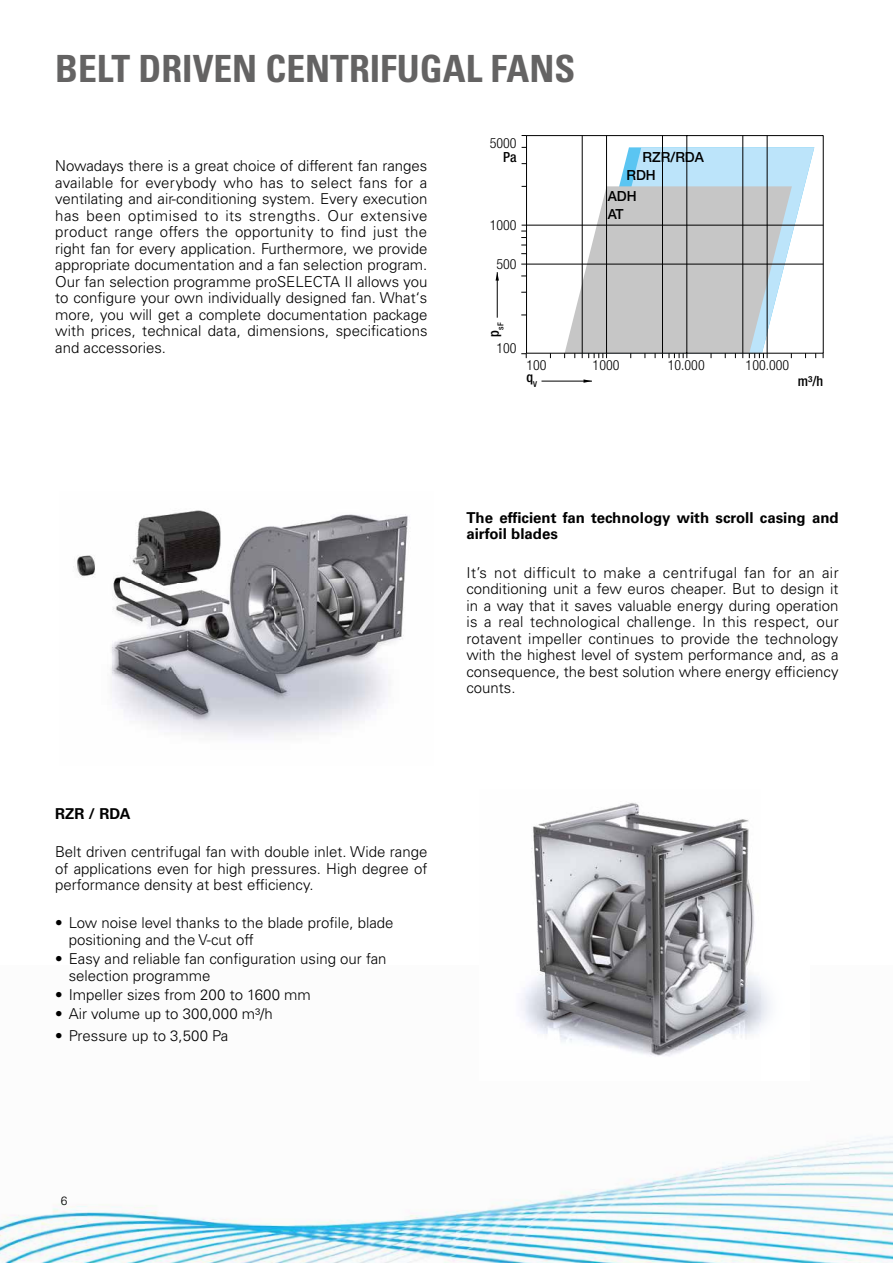
<style>
.page{position:relative;width:893px;height:1263px;background:#fff}
.page>*{position:absolute;margin:0;border:0;box-sizing:border-box;transform-origin:0 0}
.t1{font:700 condensed 37.5px "Univers LT Std";color:#646363}
.t2{font:300 15px/16.5px "Univers LT Std";color:#000;text-align:justify}
.t3{font:700 15px/16.5px "Univers LT Std";color:#000}
.t4{font:300 condensed 13.95px "Helvetica Neue";color:#000}
.t5{font:500 13.95px/17.4px "Helvetica Neue";color:#000}
.t6{font:500 condensed 13.95px "Helvetica Neue";color:#000}
.t7{font:300 12px "Univers LT Std";color:#000}
.t8{font:500 condensed 8.1px "Helvetica Neue";color:#000}
</style>
<div class="page">
<img style="left:0;top:1136px;width:893px;height:127px">
<img style="left:521px;top:802px;width:249px;height:254px">
<img style="left:533px;top:803px;width:99px;height:169px">
<svg style="left:607px;top:147px;width:207px;height:206px;fill:#bce4fa"></svg>
<hr style="left:526px;top:136px;width:1px;height:217px;background:#000">
<hr style="left:823px;top:136px;width:1px;height:217px;background:#000">
<hr style="left:686px;top:136px;width:1px;height:217px;background:#000">
<hr style="left:526px;top:135px;width:297px;height:1px;background:#000">
<hr style="left:527px;top:353px;width:296px;height:1px;background:#000">
<hr style="left:662px;top:136px;width:1px;height:217px;background:#000">
<hr style="left:497px;top:272px;width:1px;height:46px;background:#000">
<svg style="left:496px;top:272px;width:3px;height:9px"></svg>
<hr style="left:541px;top:381px;width:51px;height:1px;background:#000">
<svg style="left:583px;top:379px;width:9px;height:4px"></svg>
<hr style="left:606px;top:136px;width:1px;height:217px;background:#000">
<hr style="left:582px;top:136px;width:1px;height:217px;background:#000">
<svg style="left:521px;top:353px;width:6px;height:5px"></svg>
<svg style="left:521px;top:225px;width:5px;height:13px"></svg>
<hr style="left:526px;top:225px;width:297px;height:1px;background:#000">
<hr style="left:526px;top:264px;width:297px;height:1px;background:#000">
<svg style="left:564px;top:186px;width:228px;height:172px"></svg>
<hr style="left:767px;top:136px;width:1px;height:217px;background:#000">
<hr style="left:742px;top:136px;width:1px;height:217px;background:#000">
<img style="left:73px;top:510px;width:337px;height:228px">
<h1 class="t1" style="left:55px;top:46px;width:522px">BELT DRIVEN CENTRIFUGAL FANS</h1>
<p class="t2" style="left:55px;top:158px;width:374px">Nowadays there is a great choice of different fan ranges available for everybody who has to select fans for a ventilating and air-conditioning system. Every execution has been optimised to its strengths. Our extensive product range offers the opportunity to find just the right fan for every application. Furthermore, we provide appropriate documentation and a fan selection program.<br>Our fan selection programme proSELECTA II allows you to configure your own individually designed fan. What‘s more, you will get a complete documentation package with prices, technical data, dimensions, specifications and accessories.</p>
<p class="t4" style="left:490px;top:135px;width:28px">5000</p>
<p class="t6" style="left:503px;top:149px;width:15px">Pa</p>
<p class="t4" style="left:490px;top:217px;width:28px">1000</p>
<p class="t4" style="left:496px;top:256px;width:22px">500</p>
<p class="t5" style="left:643px;top:148px;width:63px">RZR/RDA</p>
<p class="t5" style="left:626px;top:166px;width:31px">RDH</p>
<p class="t5" style="left:608px;top:187px;width:30px">ADH<br>AT</p>
<p class="t8" style="left:496px;top:337px;width:15px;rotate:-90deg"><sup>p</sup>sF</p>
<p class="t4" style="left:496px;top:340px;width:22px">100</p>
<p class="t4" style="left:526px;top:357px;width:22px">100</p>
<p class="t4" style="left:593px;top:357px;width:28px">1000</p>
<p class="t4" style="left:668px;top:357px;width:38px">10.000</p>
<p class="t4" style="left:746px;top:357px;width:45px">100.000</p>
<p class="t6" style="left:526px;top:369px;width:12px">q<sub>V</sub></p>
<p class="t6" style="left:798px;top:372px;width:27px">m³/h</p>
<p class="t3" style="left:466px;top:509px;width:374px">The efficient fan technology with scroll casing and airfoil blades</p>
<p class="t2" style="left:466px;top:564px;width:374px">It’s not difficult to make a centrifugal fan for an air conditioning unit a few euros cheaper. But to design it in a way that it saves valuable energy during operation is a real technological challenge. In this respect, our rotavent impeller continues to provide the technology with the highest level of system performance and, as a consequence, the best solution where energy efficiency counts.</p>
<p class="t3" style="left:55px;top:805px;width:77px">RZR / RDA</p>
<p class="t2" style="left:55px;top:843px;width:374px">Belt driven centrifugal fan with double inlet. Wide range of applications even for high pressures. High degree of performance density at best efficiency.</p>
<p class="t2" style="left:69px;top:915px;width:326px;text-indent:-14px">• Low noise level thanks to the blade profile, blade positioning and the V-cut off</p>
<p class="t2" style="left:69px;top:950px;width:319px;text-indent:-14px">• Easy and reliable fan configuration using our fan selection programme</p>
<p class="t2" style="left:55px;top:986px;width:257px">• Impeller sizes from 200 to 1600 mm</p>
<p class="t2" style="left:55px;top:1005px;width:219px">• Air volume up to 300,000 m³/h</p>
<p class="t2" style="left:55px;top:1027px;width:175px">• Pressure up to 3,500 Pa</p>
<p class="t7" style="left:61px;top:1193px;width:8px">6</p>
</div>
